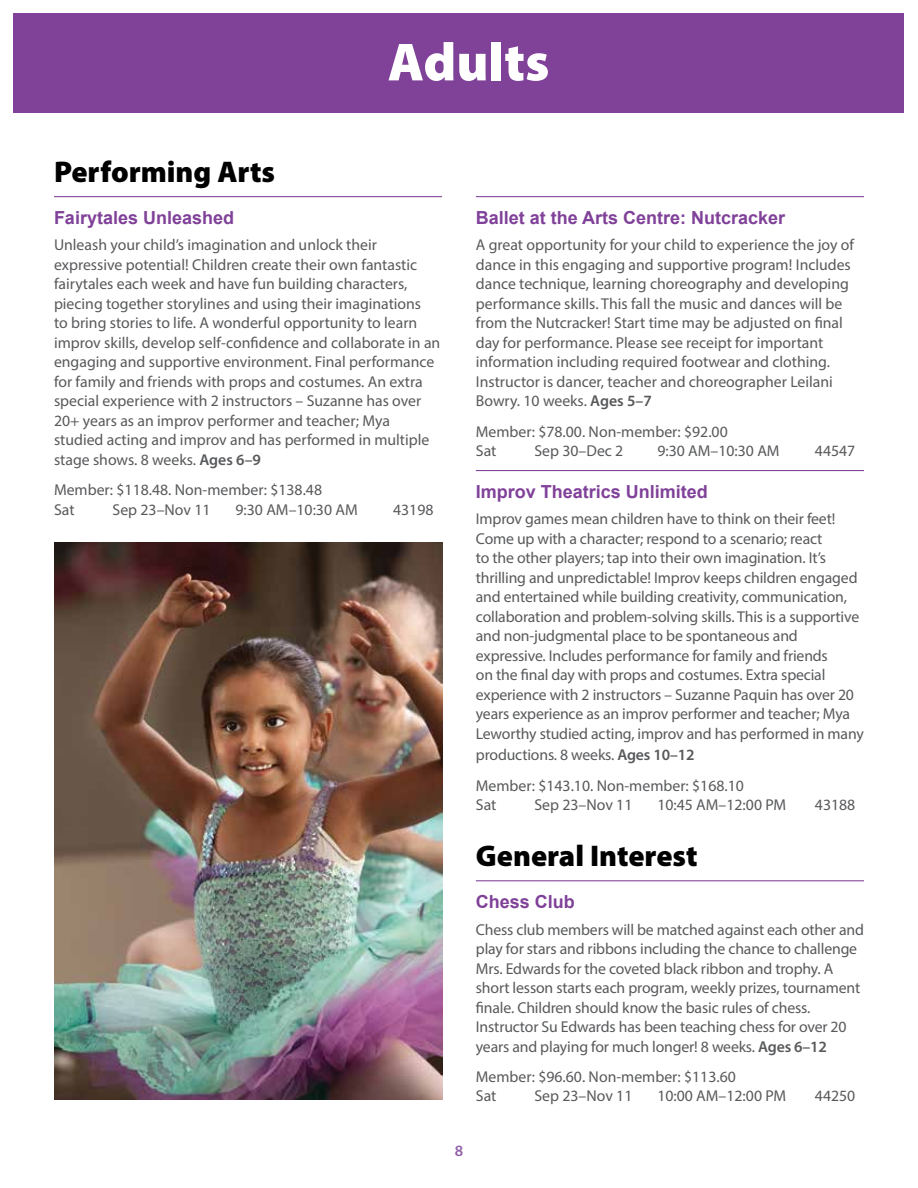
<style>
.page{position:relative;width:918px;height:1188px;background:#fff}
.page>*{position:absolute;margin:0;border:0;box-sizing:border-box;transform-origin:0 0}
.t1{font:900 54px "Myriad Pro";color:#fff}
.t2{font:900 30px "Myriad Pro";color:#000}
.t3{font:700 18px "Arial";color:#804199}
.t4{font:15.75px/19.5px "Myriad Pro";letter-spacing:-.005em;color:#58595b}
.t5{font:600 15.75px "Myriad Pro";color:#9262a9}
.s1{font-weight:600}
</style>
<div class="page">
<div style="left:14px;top:14px;width:890px;height:99px;background:#804199"></div>
<hr style="left:54px;top:196px;width:388px;height:1px;background:#804199">
<hr style="left:476px;top:196px;width:388px;height:1px;background:#804199">
<hr style="left:476px;top:470px;width:388px;height:1px;background:#804199">
<hr style="left:476px;top:880px;width:388px;height:1px;background:#804199">
<img style="left:54px;top:542px;width:388px;height:557px">
<h1 class="t1" style="left:388px;top:26px;width:163px">Adults</h1>
<h2 class="t2" style="left:54px;top:152px;width:223px">Performing Arts</h2>
<p class="t3" style="left:54px;top:205px;width:182px">Fairytales Unleashed</p>
<p class="t4" style="left:54px;top:235px;width:388px">Unleash your child’s imagination and unlock their expressive potential! Children create their own fantastic fairytales each week and have fun building characters, piecing together storylines and using their imaginations<br>to bring stories to life. A wonderful opportunity to learn improv skills, develop self-confidence and collaborate in an engaging and supportive environment. Final performance for family and friends with props and costumes. An extra special experience with 2 instructors – Suzanne has over 20+ years as an improv performer and teacher; Mya studied acting and improv and has performed in multiple stage shows. 8 weeks. <span class="s1">Ages 6–9</span></p>
<p class="t4" style="left:54px;top:480px;width:270px">Member: $118.48. Non-member: $138.48<br>Sat</p>
<p class="t4" style="left:112px;top:499px;width:100px">Sep 23–Nov 11</p>
<p class="t4" style="left:236px;top:499px;width:124px">9:30 AM–10:30 AM</p>
<p class="t4" style="left:393px;top:499px;width:42px">43198</p>
<p class="t3" style="left:476px;top:205px;width:311px">Ballet at the Arts Centre: Nutcracker</p>
<p class="t4" style="left:476px;top:235px;width:380px">A great opportunity for your child to experience the joy of dance in this engaging and supportive program! Includes dance technique, learning choreography and developing performance skills. This fall the music and dances will be from the Nutcracker! Start time may be adjusted on final day for performance. Please see receipt for important information including required footwear and clothing.<br>Instructor is dancer, teacher and choreographer Leilani Bowry. 10 weeks. <span class="s1">Ages 5–7</span></p>
<p class="t4" style="left:476px;top:421px;width:253px">Member: $78.00. Non-member: $92.00<br>Sat</p>
<p class="t4" style="left:534px;top:441px;width:91px">Sep 30–Dec 2</p>
<p class="t4" style="left:657px;top:441px;width:124px">9:30 AM–10:30 AM</p>
<p class="t4" style="left:815px;top:441px;width:42px">44547</p>
<p class="t3" style="left:476px;top:479px;width:234px">Improv Theatrics Unlimited</p>
<p class="t4" style="left:476px;top:509px;width:389px">Improv games mean children have to think on their feet!<br>Come up with a character; respond to a scenario; react<br>to the other players; tap into their own imagination. It’s thrilling and unpredictable! Improv keeps children engaged and entertained while building creativity, communication, collaboration and problem-solving skills. This is a supportive and non-judgmental place to be spontaneous and expressive. Includes performance for family and friends<br>on the final day with props and costumes. Extra special experience with 2 instructors – Suzanne Paquin has over 20 years experience as an improv performer and teacher; Mya Leworthy studied acting, improv and has performed in many</p>
<p class="t4" style="left:476px;top:740px;width:270px;line-height:30.3px">productions. 8 weeks. <span class="s1">Ages 10–12<br></span>Member: $143.10. Non-member: $168.10</p>
<p class="t4" style="left:476px;top:795px;width:22px">Sat</p>
<p class="t4" style="left:534px;top:795px;width:100px">Sep 23–Nov 11</p>
<p class="t4" style="left:657px;top:795px;width:130px">10:45 AM–12:00 PM</p>
<p class="t4" style="left:815px;top:795px;width:42px">43188</p>
<h2 class="t2" style="left:476px;top:836px;width:223px">General Interest</h2>
<p class="t3" style="left:476px;top:889px;width:101px">Chess Club</p>
<p class="t4" style="left:476px;top:919px;width:390px">Chess club members will be matched against each other and play for stars and ribbons including the chance to challenge Mrs. Edwards for the coveted black ribbon and trophy. A short lesson starts each program, weekly prizes, tournament finale. Children should know the basic rules of chess.<br>Instructor Su Edwards has been teaching chess for over 20 years and playing for much longer! 8 weeks. <span class="s1">Ages 6–12</span></p>
<p class="t4" style="left:476px;top:1067px;width:262px">Member: $96.60. Non-member: $113.60<br>Sat</p>
<p class="t4" style="left:534px;top:1086px;width:100px">Sep 23–Nov 11</p>
<p class="t4" style="left:657px;top:1086px;width:130px">10:00 AM–12:00 PM</p>
<p class="t4" style="left:815px;top:1086px;width:42px">44250</p>
<p class="t5" style="left:455px;top:1141px;width:10px">8</p>
</div>
